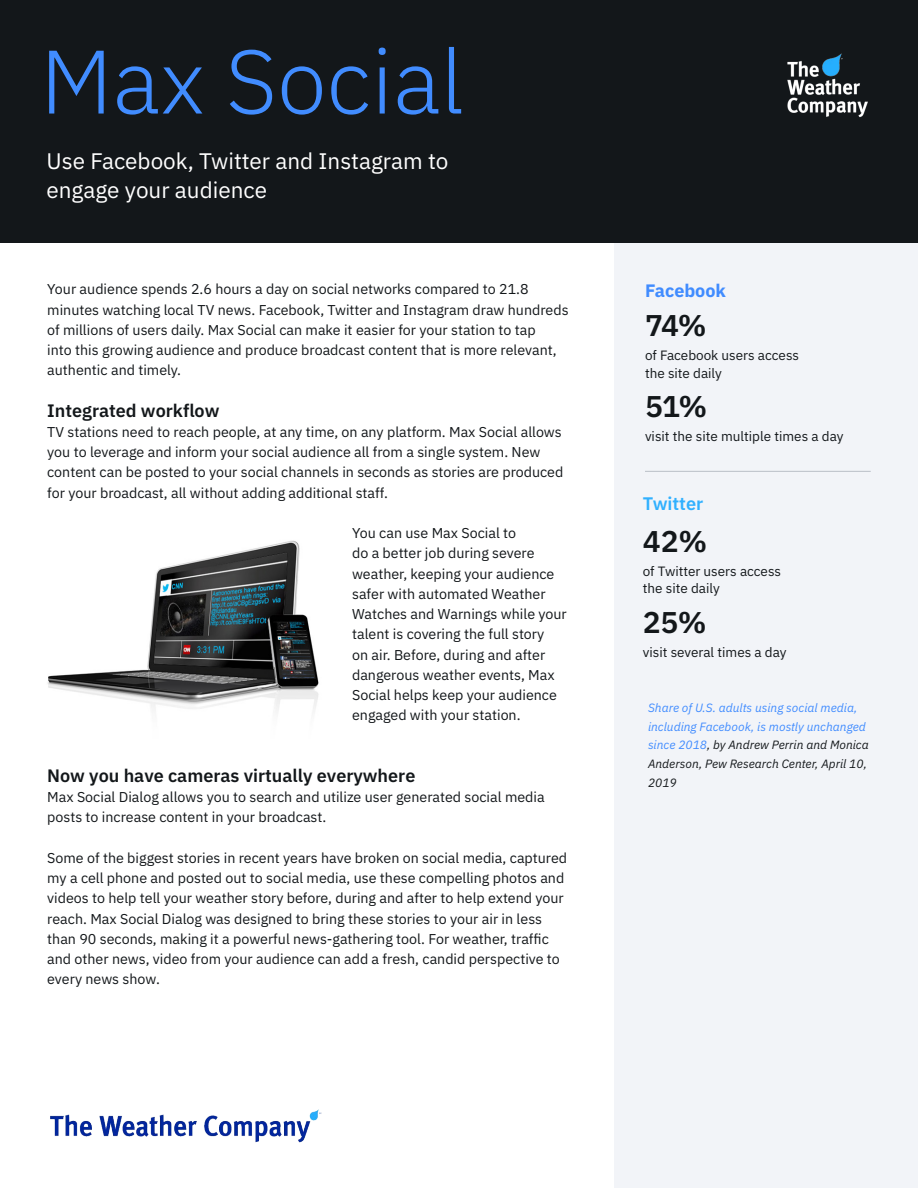
<style>
.page{position:relative;width:918px;height:1188px;background:#fff}
.page>*{position:absolute;margin:0;border:0;box-sizing:border-box;transform-origin:0 0}
.t1{font:300 90px "IBM Plex Sans";color:#418cff}
.body{font:600 30px "IBM Plex Sans";letter-spacing:-.02em;color:#13171a}
.t2{font:22.5px/28.5px "IBM Plex Sans";color:#fff}
.body-2{font:600 18.15px "IBM Plex Sans";color:#30b0ff}
.paragraph_title{font:600 18px "IBM Plex Sans";color:#13171a}
.body-3{font:700 18px "IBM Plex Sans";letter-spacing:-.005em;color:#418cff}
.body-4{font:14.25px/20.2px "IBM Plex Sans";color:#13171a}
.side_text{font:13.5px/17.2px "IBM Plex Sans";color:#13171a}
.legal{font:italic 12px/18.8px "IBM Plex Sans";color:#418cff}
.s1{color:#13171a}
</style>
<div class="page">
<div style="left:615px;top:213px;width:303px;height:975px;background:#f2f4f8"></div>
<div style="left:0;top:0;width:918px;height:243px;background:#13171a"></div>
<hr style="left:645px;top:471px;width:226px;height:1px;background:#b9bfc7">
<img style="left:47px;top:540px;width:272px;height:171px">
<img style="left:787px;top:53px;width:81px;height:65px">
<img style="left:50px;top:1109px;width:272px;height:34px">
<p class="t1" style="left:40px;top:14px;width:426px">Max Social</p>
<p class="t2" style="left:47px;top:145px;width:404px">Use Facebook, Twitter and Instagram to engage your audience</p>
<p class="body-4" style="left:47px;top:278px;width:523px">Your audience spends 2.6 hours a day on social networks compared to 21.8 minutes watching local TV news. Facebook, Twitter and Instagram draw hundreds of millions of users daily. Max Social can make it easier for your station to tap<br>into this growing audience and produce broadcast content that is more relevant, authentic and timely.</p>
<p class="paragraph_title" style="left:47px;top:396px;width:174px">Integrated workflow</p>
<p class="body-4" style="left:47px;top:421px;width:518px">TV stations need to reach people, at any time, on any platform. Max Social allows you to leverage and inform your social audience all from a single system. New content can be posted to your social channels in seconds as stories are produced for your broadcast, all without adding additional staff.</p>
<p class="body-4" style="left:352px;top:522px;width:216px">You can use Max Social to<br>do a better job during severe weather, keeping your audience safer with automated Weather<br>Watches and Warnings while your talent is covering the full story<br>on air. Before, during and after dangerous weather events, Max<br>Social helps keep your audience engaged with your station.</p>
<p class="paragraph_title" style="left:47px;top:761px;width:370px">Now you have cameras virtually everywhere</p>
<p class="body-4" style="left:47px;top:786px;width:499px">Max Social Dialog allows you to search and utilize user generated social media posts to increase content in your broadcast.</p>
<p class="body-4" style="left:47px;top:847px;width:521px">Some of the biggest stories in recent years have broken on social media, captured my a cell phone and posted out to social media, use these compelling photos and videos to help tell your weather story before, during and after to help extend your reach. Max Social Dialog was designed to bring these stories to your air in less than 90 seconds, making it a powerful news-gathering tool. For weather, traffic and other news, video from your audience can add a fresh, candid perspective to every news show.</p>
<p class="body-3" style="left:645px;top:277px;width:82px">Facebook</p>
<p class="body" style="left:645px;top:302px;width:63px">74%</p>
<p class="side_text" style="left:645px;top:346px;width:156px">of Facebook users access the site daily</p>
<p class="body" style="left:645px;top:382px;width:64px">51%</p>
<p class="side_text" style="left:645px;top:426px;width:200px">visit the site multiple times a day</p>
<p class="body-2" style="left:643px;top:489px;width:62px">Twitter</p>
<p class="body" style="left:643px;top:517px;width:66px">42%</p>
<p class="side_text" style="left:643px;top:561px;width:140px">of Twitter users access the site daily</p>
<p class="body" style="left:643px;top:599px;width:65px">25%</p>
<p class="side_text" style="left:643px;top:643px;width:145px">visit several times a day</p>
<p class="legal" style="left:648px;top:697px;width:222px">Share of U.S. adults using social media, including Facebook, is mostly unchanged since 2018<span class="s1">, by Andrew Perrin and Monica Anderson, Pew Research Center, April 10, 2019</span></p>
</div>
